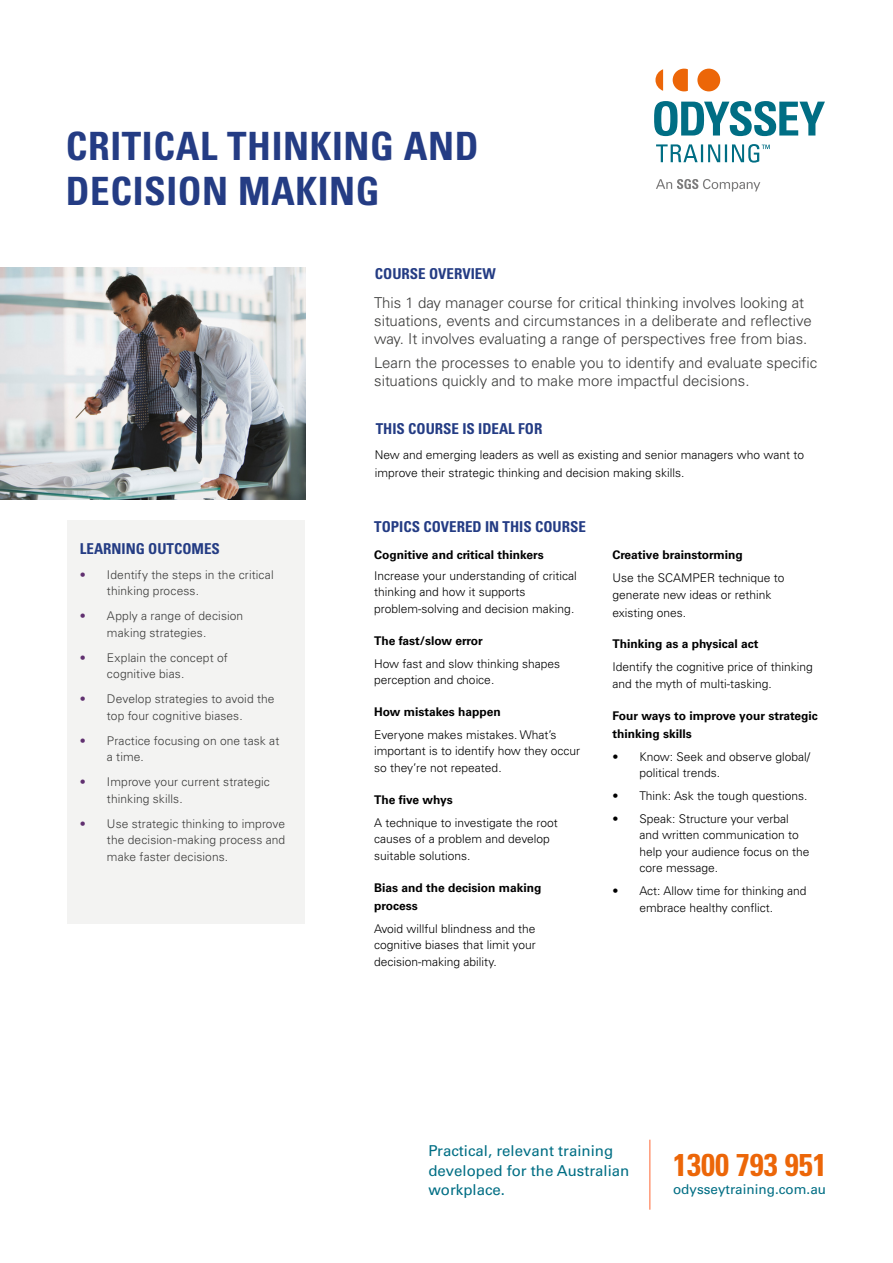
<style>
.page{position:relative;width:893px;height:1263px;background:#fff}
.page>*{position:absolute;margin:0;border:0;box-sizing:border-box;transform-origin:0 0}
.t1{font:700 condensed 39px/45px "Univers";letter-spacing:.015em;color:#243c84}
.t2{font:700 condensed 31.5px "Univers";color:#ec6608}
.t3{font:300 15px/18px "Univers";color:#3c3c3b}
.t4{font:700 condensed 15px "Univers";color:#243c84}
.t5{font:15px/19.5px "Univers";color:#006e84}
.t6{font:13.5px "Univers";color:#006e84}
.t7{font:300 12px/16.5px "Univers";color:#000}
.t8{font:300 12px/16.5px "Univers";letter-spacing:.01em;color:#3c3c3b}
.t9{font:700 12px/18px "Univers";color:#000}
.s1{color:#603070}
</style>
<div class="page">
<hr style="left:649px;top:1140px;width:1px;height:70px;background:#f63">
<svg style="left:654px;top:101px;width:171px;height:35px"></svg>
<svg style="left:655px;top:69px;width:8px;height:22px"></svg>
<svg style="left:673px;top:69px;width:15px;height:22px"></svg>
<div style="left:697px;top:69px;width:23px;height:22px;background:#ec6608;border-radius:50%"></div>
<svg style="left:656px;top:179px;width:104px;height:12px"></svg>
<svg style="left:656px;top:144px;width:114px;height:19px"></svg>
<div style="left:68px;top:520px;width:237px;height:403px;background:#f3f3f2"></div>
<img style="left:0;top:267px;width:305px;height:232px">
<h1 class="t1" style="left:66px;top:123px;width:414px">CRITICAL THINKING AND<br>DECISION MAKING</h1>
<p class="t4" style="left:375px;top:265px;width:122px">COURSE OVERVIEW</p>
<p class="t3" style="left:374px;top:293px;width:439px">This 1 day manager course for critical thinking involves looking at situations, events and circumstances in a deliberate and reflective way. It involves evaluating a range of perspectives free from bias.</p>
<p class="t3" style="left:374px;top:354px;width:445px">Learn the processes to enable you to identify and evaluate specific situations quickly and to make more impactful decisions.</p>
<p class="t4" style="left:376px;top:419px;width:168px">THIS COURSE IS IDEAL FOR</p>
<p class="t7" style="left:375px;top:445px;width:431px;line-height:18px">New and emerging leaders as well as existing and senior managers who want to improve their strategic thinking and decision making skills.</p>
<p class="t4" style="left:80px;top:539px;width:142px">LEARNING OUTCOMES</p>
<p class="t8" style="left:107px;top:566px;width:168px;text-indent:-27px"><span class="s1">•</span> Identify the steps in the critical thinking process.</p>
<p class="t8" style="left:107px;top:608px;width:138px;text-indent:-27px"><span class="s1">•</span> Apply a range of decision making strategies.</p>
<p class="t8" style="left:107px;top:649px;width:122px;text-indent:-27px"><span class="s1">•</span> Explain the concept of cognitive bias.</p>
<p class="t8" style="left:80px;top:691px;width:196px;text-align:center"><span class="s1">•</span> Develop strategies to avoid the top four cognitive biases.</p>
<p class="t8" style="left:107px;top:732px;width:174px;text-indent:-27px"><span class="s1">•</span> Practice focusing on one task at a time.</p>
<p class="t8" style="left:107px;top:774px;width:164px;text-indent:-27px"><span class="s1">•</span> Improve your current strategic thinking skills.</p>
<p class="t8" style="left:107px;top:815px;width:180px;text-align:justify;text-indent:-27px"><span class="s1">•</span> Use strategic thinking to improve the decision-making process and make faster decisions.</p>
<p class="t4" style="left:374px;top:518px;width:213px">TOPICS COVERED IN THIS COURSE</p>
<p class="t9" style="left:374px;top:546px;width:171px">Cognitive and critical thinkers</p>
<p class="t7" style="left:374px;top:567px;width:204px">Increase your understanding of critical thinking and how it supports problem-solving and decision making.</p>
<p class="t9" style="left:374px;top:632px;width:110px">The fast/slow error</p>
<p class="t7" style="left:374px;top:655px;width:187px">How fast and slow thinking shapes perception and choice.</p>
<p class="t9" style="left:374px;top:703px;width:128px">How mistakes happen</p>
<p class="t7" style="left:374px;top:726px;width:207px">Everyone makes mistakes. What’s important is to identify how they occur so they’re not repeated.</p>
<p class="t9" style="left:374px;top:791px;width:80px">The five whys</p>
<p class="t7" style="left:374px;top:814px;width:185px">A technique to investigate the root causes of a problem and develop suitable solutions.</p>
<p class="t9" style="left:374px;top:878px;width:169px">Bias and the decision making process</p>
<p class="t7" style="left:374px;top:920px;width:163px;text-align:justify">Avoid willful blindness and the cognitive biases that limit your decision-making ability.</p>
<p class="t9" style="left:612px;top:546px;width:132px">Creative brainstorming</p>
<p class="t7" style="left:612px;top:569px;width:174px">Use the SCAMPER technique to generate new ideas or rethink</p>
<p class="t7" style="left:612px;top:604px;width:75px">existing ones.</p>
<p class="t9" style="left:612px;top:635px;width:148px">Thinking as a physical act</p>
<p class="t7" style="left:612px;top:659px;width:202px">Identify the cognitive price of thinking and the myth of multi-tasking.</p>
<p class="t9" style="left:612px;top:706px;width:207px">Four ways to improve your strategic thinking skills</p>
<p class="t7" style="left:639px;top:748px;width:172px;text-indent:-27px">• Know: Seek and observe global/ political trends.</p>
<p class="t7" style="left:612px;top:787px;width:197px">• Think: Ask the tough questions.</p>
<p class="t7" style="left:639px;top:810px;width:172px;text-indent:-27px">• Speak: Structure your verbal and written communication to help your audience focus on the core message.</p>
<p class="t7" style="left:612px;top:883px;width:196px;text-align:center">• Act: Allow time for thinking and embrace healthy conflict.</p>
<p class="t5" style="left:428px;top:1141px;width:202px">Practical, relevant training developed for the Australian workplace.</p>
<h2 class="t2" style="left:673px;top:1146px;width:155px">1300 793 951</h2>
<p class="t6" style="left:673px;top:1181px;width:155px">odysseytraining.com.au</p>
</div>
